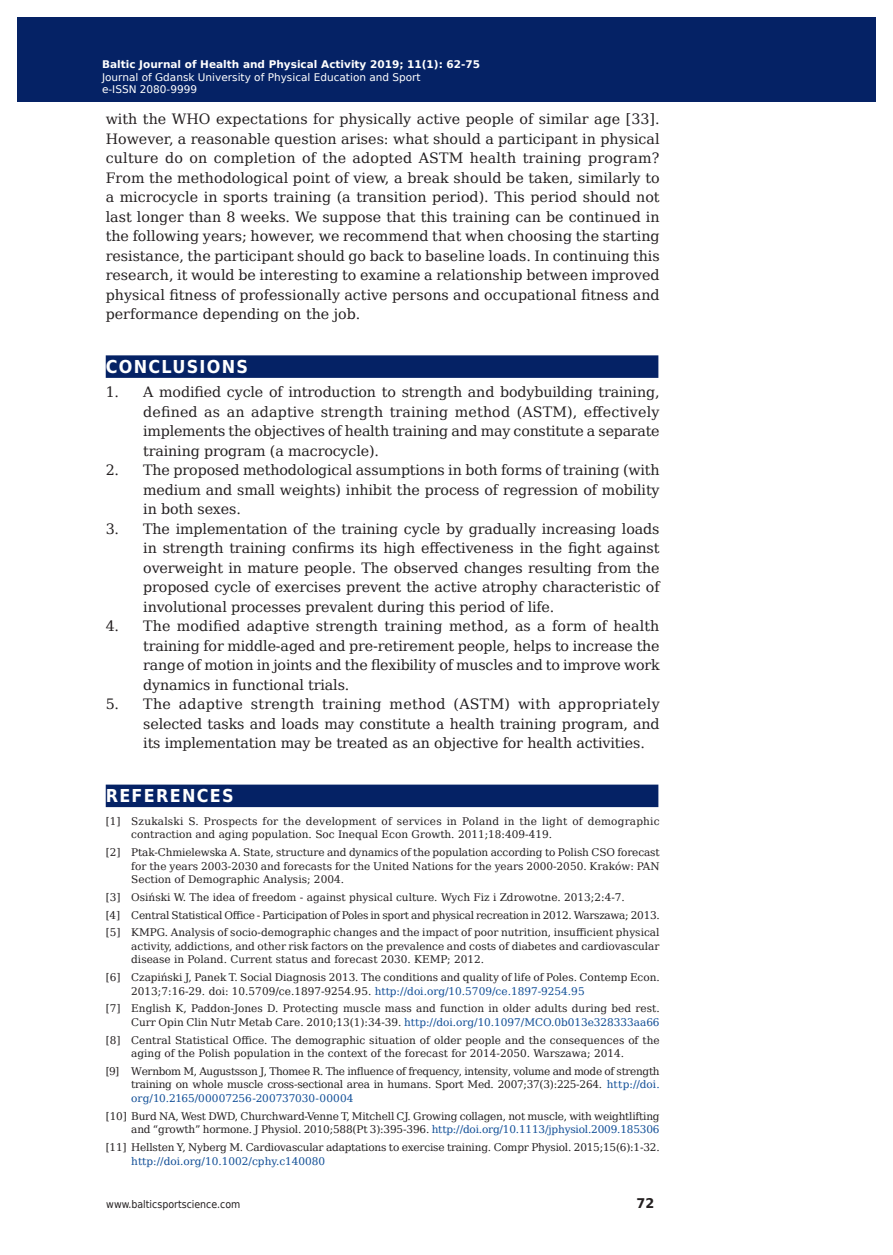
<style>
.page{position:relative;width:893px;height:1255px;background:#fff}
.page>*{position:absolute;margin:0;border:0;box-sizing:border-box;transform-origin:0 0}
.t1{font:700 17.85px "DejaVu Sans Condensed";letter-spacing:.07em;color:#fff}
.t2{font:14.25px/19.5px "DejaVu Serif";letter-spacing:-.01em;color:#231f20;text-align:justify}
.t3{font:700 13.35px "DejaVu Sans";color:#231f20;scale:.96 1}
.t4{font:10.5px/13.5px "DejaVu Serif";color:#231f20}
.t5{font:10.5px/13.5px "DejaVu Serif";letter-spacing:-.02em;color:#231f20;text-align:right}
.t6{font:10.5px/13.5px "DejaVu Serif";letter-spacing:.02em;color:#231f20}
.t7{font:10.5px/12.6px "DejaVu Sans";color:#fff}
.t8{font:700 10.5px "DejaVu Sans";color:#fff}
.t9{font:10.5px "DejaVu Serif";color:#0f4d96}
.t10{font:10.5px "DejaVu Sans Condensed";color:#231f20}
.s1{color:#0f4d96}
</style>
<div class="page">
<div style="left:106px;top:355px;width:552px;height:23px;background:#052265"></div>
<div style="left:106px;top:784px;width:552px;height:23px;background:#052265"></div>
<div style="left:17px;top:17px;width:855px;height:85px;background:#052265"></div>
<p class="t8" style="left:108px;top:55px;width:358px">Baltic Journal of Health and Physical Activity 2014; 1(1): 1-4</p>
<p class="t7" style="left:108px;top:70px;width:320px">Journal of Gdansk University of Physical Education and Sport e-I SN 2080-</p>
<p class="t8" style="left:102px;top:56px;width:380px">Baltic Journal of Health and Physical Activity 2019; 11(1): 62-75</p>
<p class="t7" style="left:102px;top:70px;width:320px">Journal of Gdansk University of Physical Education and Sport</p>
<p class="t7" style="left:102px;top:83px;width:102px">e-ISSN 2080-99999</p>
<p class="t2" style="left:106px;top:109px;width:555px">with the WHO expectations for physically active people of similar age [33].<br>However, a reasonable question arises: what should a participant in physical culture do on completion of the adopted ASTM health training program?<br>From the methodological point of view, a break should be taken, similarly to a microcycle in sports training (a transition period). This period should not last longer than 8 weeks. We suppose that this training can be continued in the following years; however, we recommend that when choosing the starting resistance, the participant should go back to baseline loads. In continuing this research, it would be interesting to examine a relationship between improved physical fitness of professionally active persons and occupational fitness and performance depending on the job.</p>
<p class="t1" style="left:106px;top:352px;width:144px">CONCLUSIONS</p>
<p class="t2" style="left:143px;top:382px;width:518px;text-indent:-38px">1. A modified cycle of introduction to strength and bodybuilding training, defined as an adaptive strength training method (ASTM), effectively implements the objectives of health training and may constitute a separate training program (a macrocycle).</p>
<p class="t2" style="left:143px;top:460px;width:518px;text-indent:-38px">2. The proposed methodological assumptions in both forms of training (with medium and small weights) inhibit the process of regression of mobility in both sexes.</p>
<p class="t2" style="left:143px;top:518px;width:518px;text-indent:-38px">3. The implementation of the training cycle by gradually increasing loads in strength training confirms its high effectiveness in the fight against overweight in mature people. The observed changes resulting from the proposed cycle of exercises prevent the active atrophy characteristic of involutional processes prevalent during this period of life.</p>
<p class="t2" style="left:143px;top:616px;width:518px;text-indent:-38px">4. The modified adaptive strength training method, as a form of health training for middle-aged and pre-retirement people, helps to increase the range of motion in joints and the flexibility of muscles and to improve work dynamics in functional trials.</p>
<p class="t2" style="left:143px;top:694px;width:518px;text-indent:-38px">5. The adaptive strength training method (ASTM) with appropriately selected tasks and loads may constitute a health training program, and its implementation may be treated as an objective for health activities.</p>
<p class="t1" style="left:106px;top:781px;width:129px">REFERENCES</p>
<p class="t6" style="left:131px;top:814px;width:530px;text-indent:-26px">[1] Szukalski S. Prospects for the development of services in Poland in the light of demographic contraction and aging population. Soc Inequal Econ Growth. 2011;18:409-419.</p>
<p class="t4" style="left:131px;top:845px;width:530px;text-align:justify;text-indent:-26px">[2] Ptak-Chmielewska A. State, structure and dynamics of the population according to Polish CSO forecast for the years 2003-2030 and forecasts for the United Nations for the years 2000-2050. Kraków: PAN Section of Demographic Analysis; 2004.</p>
<p class="t4" style="left:106px;top:887px;width:556px;line-height:17.7px">[3] Osiński W. The idea of freedom - against physical culture. Wych Fiz i Zdrowotne. 2013;2:4-7.<br>[4] Central Statistical Office - Participation of Poles in sport and physical recreation in 2012. Warszawa; 2013. [5] KMPG. Analysis of socio-demographic changes and the impact of poor nutrition, insufficient physical</p>
<p class="t4" style="left:131px;top:939px;width:530px">activity, addictions, and other risk factors on the prevalence and costs of diabetes and cardiovascular disease in Poland. Current status and forecast 2030. KEMP; 2012.</p>
<p class="t4" style="left:131px;top:970px;width:530px;text-indent:-26px">[6] Czapiński J, Panek T. Social Diagnosis 2013. The conditions and quality of life of Poles. Contemp Econ.<br>2013;7:16-29. doi: 10.5709/ce.1897-9254.95. <span class="s1">http://doi.org/10.5709/ce.1897-9254.95</span></p>
<p class="t4" style="left:106px;top:1001px;width:555px;text-align:right">[7] English K, Paddon-Jones D. Protecting muscle mass and function in older adults during bed rest.<br>Curr Opin Clin Nutr Metab Care. 2010;13(1):34-39. <span class="s1">http://doi.org/10.1097/MCO.0b013e328333aa66</span></p>
<p class="t4" style="left:131px;top:1032px;width:530px;text-indent:-26px">[8] Central Statistical Office. The demographic situation of older people and the consequences of the aging of the Polish population in the context of the forecast for 2014-2050. Warszawa; 2014.</p>
<p class="t4" style="left:131px;top:1064px;width:530px;text-align:justify;text-indent:-26px">[9] Wernbom M, Augustsson J, Thomee R. The influence of frequency, intensity, volume and mode of strength training on whole muscle cross-sectional area in humans. Sport Med. 2007;37(3):225-264. <span class="s1">http://doi. org/10.2165/00007256-200737030-00004</span></p>
<p class="t5" style="left:106px;top:1108px;width:555px">[10] Burd NA, West DWD, Churchward-Venne T, Mitchell CJ. Growing collagen, not muscle, with weightlifting and “growth” hormone. J Physiol. 2010;588(Pt 3):395-396. <span class="s1">http://doi.org/10.1113/jphysiol.2009.185306</span></p>
<p class="t5" style="left:106px;top:1140px;width:555px">[11] Hellsten Y, Nyberg M. Cardiovascular adaptations to exercise training. Compr Physiol. 2015;15(6):1-32.</p>
<p class="t9" style="left:131px;top:1152px;width:196px">http://doi.org/10.1002/cphy.c140080</p>
<p class="t10" style="left:106px;top:1195px;width:136px">www.balticsportscience.com</p>
<p class="t3" style="left:636px;top:1192px;width:20px">72</p>
</div>
